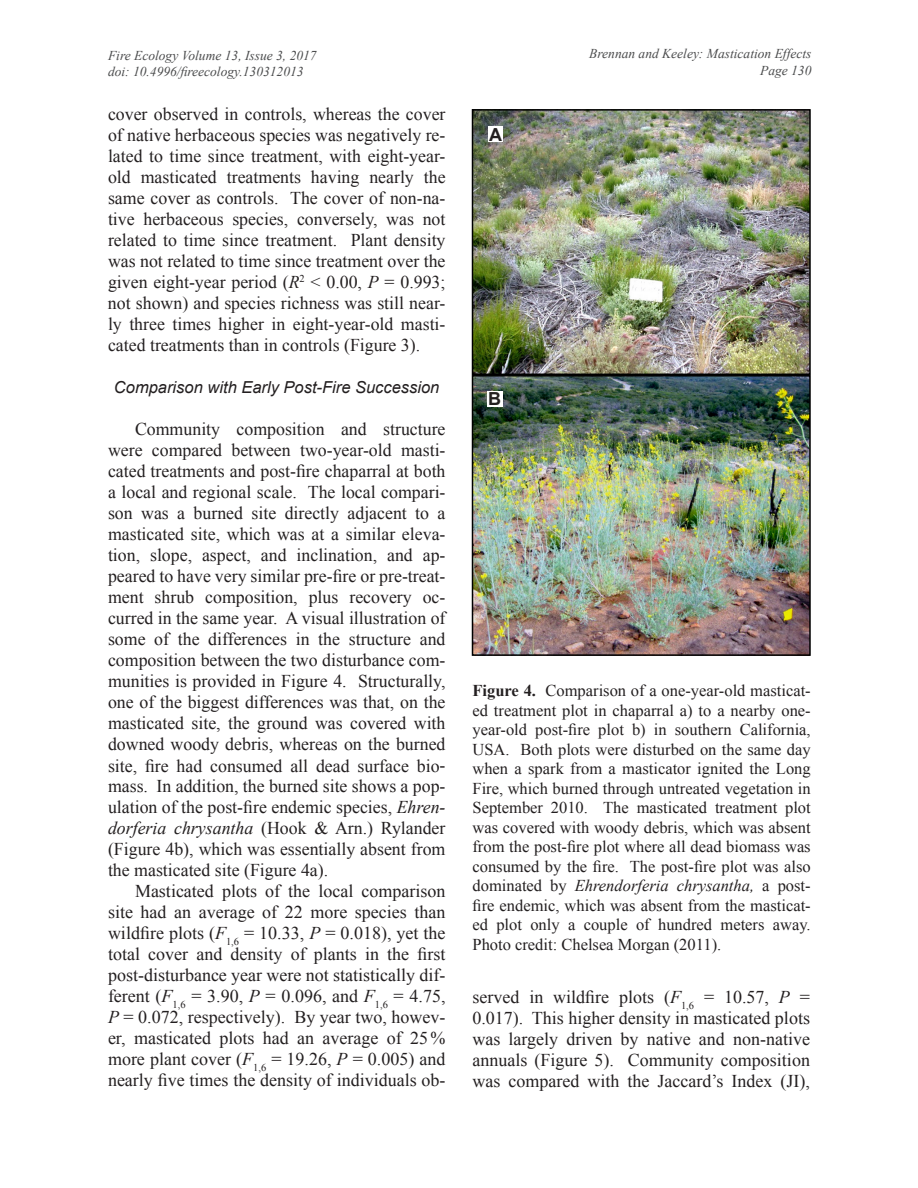
<style>
.page{position:relative;width:918px;height:1188px;background:#fff}
.page>*{position:absolute;margin:0;border:0;box-sizing:border-box;transform-origin:0 0}
.t1{font:18px/21px "Times New Roman";color:#231f20;text-align:justify}
.t2{font:700 18px "Arial";color:#231f20}
.t3{font:16.5px/19.5px "Times New Roman";color:#231f20;text-align:justify}
.t4{font:italic 16.5px "Arial";color:#231f20}
.t5{font:italic 13.5px/16.2px "Times New Roman";color:#4b4c4d}
.s1{font-style:italic}
.s2{font-weight:700}
</style>
<div class="page">
<img style="left:475px;top:112px;width:333px;height:260px">
<div style="left:472px;top:109px;width:339px;height:266px;border:2px solid #000"></div>
<img style="left:475px;top:378px;width:333px;height:275px">
<div style="left:472px;top:375px;width:339px;height:281px;border:2px solid #000"></div>
<div style="left:488px;top:126px;width:15px;height:16px;background:#fff"></div>
<div style="left:487px;top:391px;width:15px;height:15px;background:#fff"></div>
<p class="t5" style="left:108px;top:47px;width:210px">Fire Ecology Volume 13, Issue 3, 2017 doi: 10.4996/fireecology.130312013</p>
<p class="t5" style="left:589px;top:45px;width:224px;text-align:right">Brennan and Keeley: Mastication Effects<br>Page 130</p>
<p class="t1" style="left:108px;top:104px;width:339px">cover observed in controls, whereas the cover of native herbaceous species was negatively re&shy;lated to time since treatment, with eight-year&shy;old masticated treatments having nearly the same cover as controls. The cover of non-na&shy;tive herbaceous species, conversely, was not related to time since treatment. Plant density was not related to time since treatment over the given eight-year period (<span class="s1">R</span><sup>2</sup> &lt; 0.00, <span class="s1">P</span> = 0.993; not shown) and species richness was still near&shy;ly three times higher in eight-year-old masti&shy;cated treatments than in controls (Figure 3).</p>
<p class="t4" style="left:114px;top:377px;width:327px">Comparison with Early Post-Fire Succession</p>
<p class="t1" style="left:108px;top:419px;width:339px;text-indent:27px">Community composition and structure were compared between two-year-old masti&shy;cated treatments and post-fire chaparral at both a local and regional scale. The local compari&shy;son was a burned site directly adjacent to a masticated site, which was at a similar eleva&shy;tion, slope, aspect, and inclination, and ap&shy;peared to have very similar pre-fire or pre-treat&shy;ment shrub composition, plus recovery oc&shy;curred in the same year. A visual illustration of some of the differences in the structure and composition between the two disturbance com&shy;munities is provided in Figure 4. Structurally, one of the biggest differences was that, on the masticated site, the ground was covered with downed woody debris, whereas on the burned site, fire had consumed all dead surface bio&shy;mass. In addition, the burned site shows a pop&shy;ulation of the post-fire endemic species, <span class="s1">Ehren&shy;dorferia chrysantha</span> (Hook &amp; Arn.) Rylander (Figure 4b), which was essentially absent from the masticated site (Figure 4a).</p>
<p class="t1" style="left:108px;top:881px;width:339px;text-indent:27px">Masticated plots of the local comparison site had an average of 22 more species than wildfire plots (<span class="s1">F</span><sub>1,6</sub> = 10.33, <span class="s1">P</span> = 0.018), yet the total cover and density of plants in the first post-disturbance year were not statistically dif&shy;ferent (<span class="s1">F</span><sub>1,6</sub> = 3.90, <span class="s1">P</span> = 0.096, and <span class="s1">F</span><sub>1,6</sub> = 4.75, <span class="s1">P</span> = 0.072, respectively). By year two, howev&shy;er, masticated plots had an average of 25% more plant cover (<span class="s1">F</span><sub>1,6</sub> = 19.26, <span class="s1">P</span> = 0.005) and nearly five times the density of individuals ob-</p>
<p class="t2" style="left:489px;top:122px;width:14px">A</p>
<p class="t2" style="left:488px;top:387px;width:14px">B</p>
<p class="t3" style="left:472px;top:681px;width:340px"><span class="s2">Figure 4.</span> Comparison of a one-year-old masticat&shy;ed treatment plot in chaparral a) to a nearby one&shy;year-old post-fire plot b) in southern California, USA. Both plots were disturbed on the same day when a spark from a masticator ignited the Long Fire, which burned through untreated vegetation in September 2010. The masticated treatment plot was covered with woody debris, which was absent from the post-fire plot where all dead biomass was consumed by the fire. The post-fire plot was also dominated by <span class="s1">Ehrendorferia chrysantha,</span> a post&shy;fire endemic, which was absent from the masticat&shy;ed plot only a couple of hundred meters away.<br>Photo credit: Chelsea Morgan (2011).</p>
<p class="t1" style="left:472px;top:986px;width:339px">served in wildfire plots (<span class="s1">F</span><sub>1,6</sub> = 10.57, <span class="s1">P</span> = 0.017). This higher density in masticated plots was largely driven by native and non-native annuals (Figure 5). Community composition was compared with the Jaccard’s Index (JI),</p>
</div>
